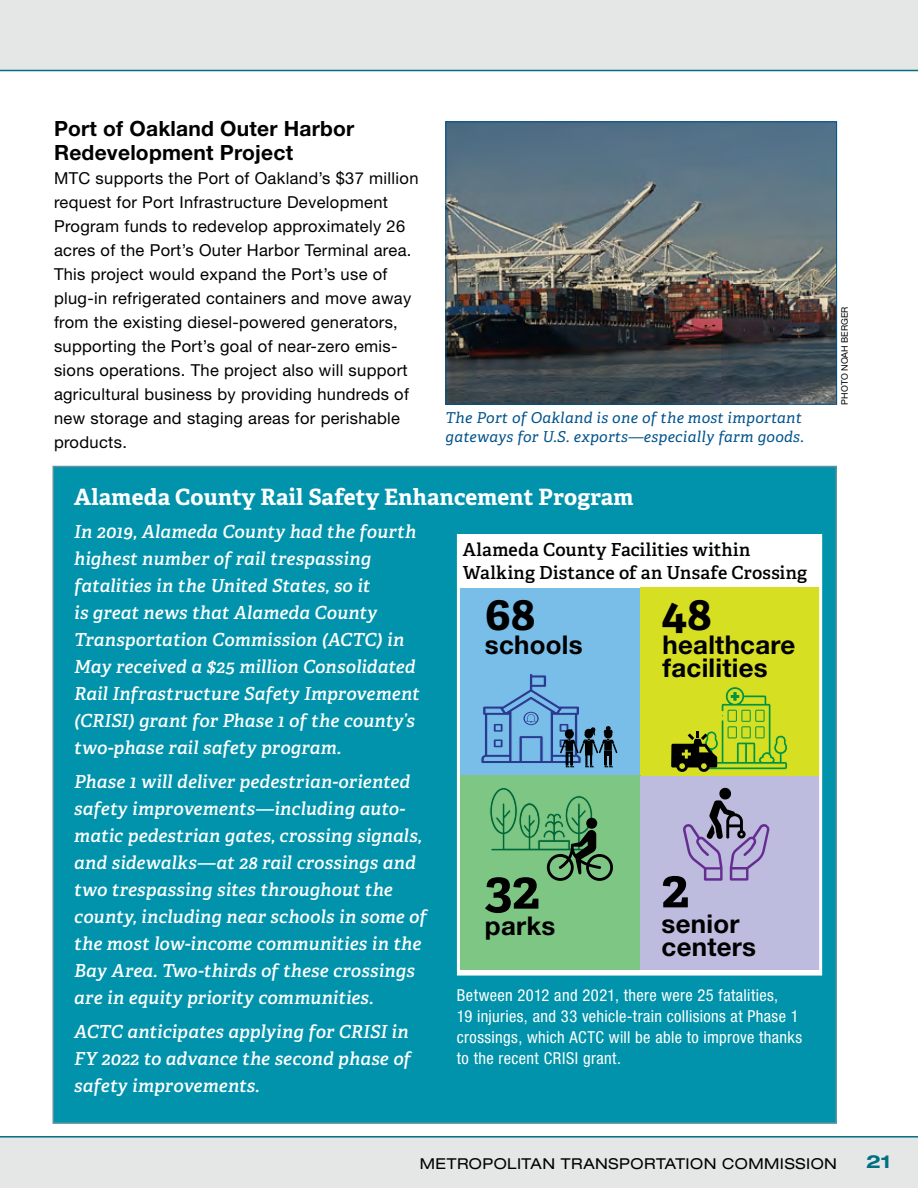
<style>
.page{position:relative;width:918px;height:1188px;background:#e5e7e7}
.page>*{position:absolute;margin:0;border:0;box-sizing:border-box;transform-origin:0 0}
.t1{font:700 53.25px "Adelle PE";color:#000}
.t2{font:700 46.05px "Adelle PE";color:#000}
.t3{font:700 25.95px/23px "Helvetica Neue LT Std";letter-spacing:.01em;color:#000}
.Box_Headers_22{font:700 22.5px "Adelle PE";letter-spacing:.01em;color:#fff}
.Subhead_1{font:700 21px/24px "Helvetica Neue LT Std";letter-spacing:.01em;color:#000}
.Box_Text_22{font:italic 18px/27px "Adelle PE Sb";letter-spacing:.01em;color:#fff}
.t4{font:18px/23px "Adelle PE Sb";letter-spacing:.01em;color:#000}
.t5{font:700 expanded 18px "Helvetica Neue LT Std";color:#006f81}
.Body_Copy_22{font:16.5px/24px "Helvetica Neue LT Std";letter-spacing:.02em;color:#000}
.Box_Captions{font:condensed 16.5px/21px "Helvetica Neue LT Std";letter-spacing:.02em;color:#fff}
.Captions_2022{font:italic 15px/19.5px "Adelle PE";letter-spacing:.025em;color:#00538b}
.t6{font:expanded 15px "Helvetica Neue LT Std";letter-spacing:.035em;color:#000}
.PHOTO_CREDS{font:9px "Helvetica Neue LT Std";color:#000}
</style>
<div class="page">
<div style="left:0;top:70px;width:918px;height:1068px;background:#fff"></div>
<div style="left:53px;top:467px;width:783px;height:656px;background:#0093ab"></div>
<img style="left:448px;top:124px;width:387px;height:279px">
<div style="left:446px;top:122px;width:391px;height:283px;border:1px solid #00538b"></div>
<div style="left:458px;top:536px;width:363px;height:438px;background:#fff"></div>
<div style="left:459px;top:588px;width:182px;height:188px;background:#78bee9"></div>
<div style="left:640px;top:587px;width:181px;height:190px;background:#d7df23"></div>
<div style="left:459px;top:776px;width:181px;height:194px;background:#7ec684"></div>
<div style="left:640px;top:776px;width:180px;height:193px;background:#bdbcde"></div>
<svg style="left:683px;top:787px;width:87px;height:94px"></svg>
<svg style="left:481px;top:674px;width:136px;height:93px"></svg>
<div style="left:604px;top:751px;width:8px;height:5px;background:#000"></div>
<svg style="left:490px;top:788px;width:123px;height:93px"></svg>
<div style="left:586px;top:818px;width:11px;height:11px;background:#000;border-radius:50%"></div>
<svg style="left:671px;top:686px;width:117px;height:86px"></svg>
<div style="left:457px;top:534px;width:365px;height:442px;border:3px solid #fff"></div>
<h2 class="Subhead_1" style="left:54px;top:117px;width:302px">Port of Oakland Outer Harbor<br>Redevelopment Project</h2>
<p class="Body_Copy_22" style="left:54px;top:166px;width:366px">MTC supports the Port of Oakland’s $37 million request for Port Infrastructure Development Program funds to redevelop approximately 26 acres of the Port’s Outer Harbor Terminal area.<br>This project would expand the Port’s use of plug-in refrigerated containers and move away from the existing diesel-powered generators, supporting the Port’s goal of near-zero emis&shy;sions operations. The project also will support agricultural business by providing hundreds of new storage and staging areas for perishable products.</p>
<p class="Box_Headers_22" style="left:74px;top:480px;width:561px">Alameda County Rail Safety Enhancement Program</p>
<p class="Box_Text_22" style="left:74px;top:518px;width:347px">In 2019, Alameda County had the fourth highest number of rail trespassing fatalities in the United States, so it<br>is great news that Alameda County Transportation Commission (ACTC) in May received a $25 million Consolidated Rail Infrastructure Safety Improvement (CRISI) grant for Phase 1 of the county’s two-phase rail safety program.</p>
<p class="Box_Text_22" style="left:74px;top:767px;width:354px">Phase 1 will deliver pedestrian-oriented safety improvements—including auto&shy;matic pedestrian gates, crossing signals, and sidewalks—at 28 rail crossings and two trespassing sites throughout the county, including near schools in some of the most low-income communities in the Bay Area. Two-thirds of these crossings are in equity priority communities.</p>
<p class="Box_Text_22" style="left:74px;top:1017px;width:338px">ACTC anticipates applying for CRISI in<br>FY 2022 to advance the second phase of safety improvements.</p>
<p class="Captions_2022" style="left:446px;top:407px;width:360px">The Port of Oakland is one of the most important gateways for U.S. exports—especially farm goods.</p>
<p class="t4" style="left:463px;top:537px;width:346px">Alameda County Facilities within<br>Walking Distance of an Unsafe Crossing</p>
<p class="t2" style="left:485px;top:580px;width:52px">68</p>
<p class="t2" style="left:662px;top:580px;width:52px">48</p>
<p class="t3" style="left:485px;top:633px;width:99px">schools</p>
<p class="t3" style="left:663px;top:633px;width:134px">healthcare facilities</p>
<p class="t1" style="left:485px;top:851px;width:57px">32</p>
<p class="t1" style="left:662px;top:850px;width:29px">2</p>
<p class="t3" style="left:662px;top:912px;width:96px">senior centers</p>
<p class="t3" style="left:485px;top:913px;width:72px">parks</p>
<p class="Box_Captions" style="left:457px;top:984px;width:347px">Between 2012 and 2021, there were 25 fatalities,<br>19 injuries, and 33 vehicle-train collisions at Phase 1 crossings, which ACTC will be able to improve thanks to the recent CRISI grant.</p>
<p class="PHOTO_CREDS" style="left:839px;top:405px;width:100px;rotate:-90deg">PHOTO NOAH BERGER</p>
<p class="t6" style="left:420px;top:1154px;width:419px">METROPOLITAN TRANSPORTATION COMMISSION</p>
<p class="t5" style="left:866px;top:1150px;width:26px">21</p>
</div>
